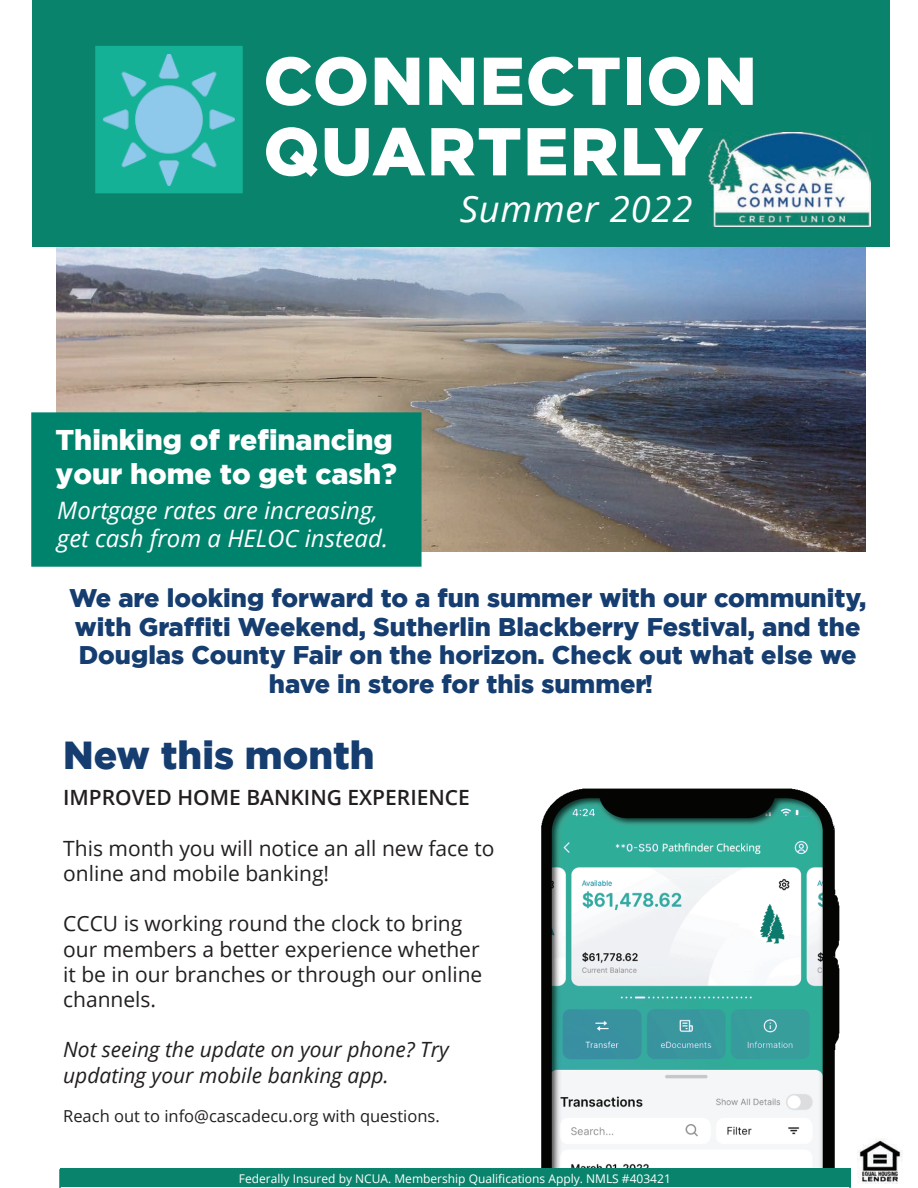
<style>
.page{position:relative;width:918px;height:1188px;background:#fff}
.page>*{position:absolute;margin:0;border:0;box-sizing:border-box;transform-origin:0 0}
.t1{font:900 67.5px/70.5px "Gotham HTF";letter-spacing:.025em;color:#fff}
.t2{font:900 39px "Gotham HTF";color:#153d6f}
.t3{font:italic 36.3px "Open Sans";letter-spacing:.02em;color:#fff}
.t4{font:900 28.5px/34.2px "Gotham HTF";color:#fff}
.t5{font:900 25.5px/28.5px "Gotham HTF";color:#153d6f;text-align:center}
.t6{font:italic 24px/28.8px "Open Sans";color:#fff}
.t7{font:21px/25.2px "Open Sans";color:#231f20}
.t8{font:italic 21px/25.2px "Open Sans";color:#231f20}
.t9{font:600 21px "Open Sans";color:#231f20}
.t10{font:16.5px "Open Sans";color:#231f20}
.t11{font:12px "Open Sans";color:#fff}
</style>
<div class="page">
<img style="left:57px;top:246px;width:808px;height:306px">
<img style="left:541px;top:788px;width:299px;height:380px">
<div style="left:32px;top:0;width:857px;height:246px;background:#0a836d"></div>
<div style="left:95px;top:46px;width:148px;height:147px;background:#14b197"></div>
<div style="left:60px;top:1168px;width:790px;height:18px;background:#0a836d"></div>
<svg style="left:59px;top:1169px;width:792px;height:19px"></svg>
<img style="left:103px;top:54px;width:132px;height:131px">
<img style="left:708px;top:133px;width:163px;height:94px">
<img style="left:857px;top:1139px;width:45px;height:44px">
<div style="left:31px;top:412px;width:391px;height:155px;background:#00836d"></div>
<h1 class="t1" style="left:264px;top:44px;width:495px">CONNECTION<br>QUARTERLY</h1>
<h3 class="t3" style="left:460px;top:184px;width:234px">Summer 2022</h3>
<p class="t4" style="left:56px;top:422px;width:343px">Thinking of refinancing your home to get cash?</p>
<p class="t6" style="left:57px;top:495px;width:332px">Mortgage rates are increasing, get cash from a HELOC instead.</p>
<p class="t5" style="left:69px;top:583px;width:799px">We are looking forward to a fun summer with our community, with Graffiti Weekend, Sutherlin Blackberry Festival, and the Douglas County Fair on the horizon. Check out what else we have in store for this summer!</p>
<h2 class="t2" style="left:63px;top:733px;width:313px">New this month</h2>
<p class="t9" style="left:63px;top:783px;width:408px">IMPROVED HOME BANKING EXPERIENCE</p>
<p class="t7" style="left:63px;top:835px;width:433px">This month you will notice an all new face to online and mobile banking!</p>
<p class="t7" style="left:63px;top:911px;width:421px">CCCU is working round the clock to bring our members a better experience whether it be in our branches or through our online channels.</p>
<p class="t8" style="left:63px;top:1037px;width:387px">Not seeing the update on your phone? Try updating your mobile banking app.</p>
<p class="t10" style="left:63px;top:1105px;width:378px">Reach out to info@cascadecu.org with questions.</p>
<p class="t11" style="left:239px;top:1170px;width:433px">Federally Insured by NCUA. Membership Qualifications Apply. NMLS #403421</p>
</div>
